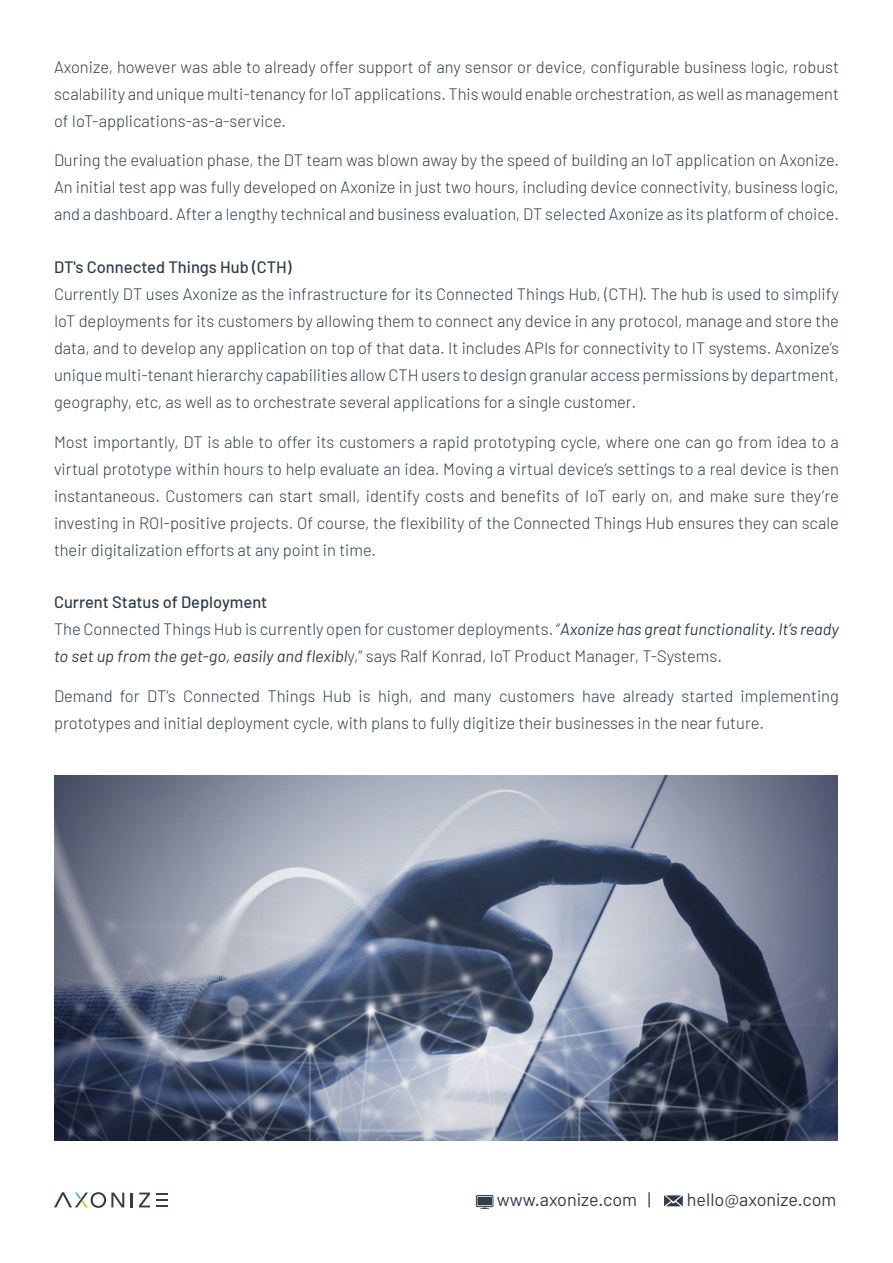
<style>
.page{position:relative;width:893px;height:1263px;background:#fff}
.page>*{position:absolute;margin:0;border:0;box-sizing:border-box;transform-origin:0 0}
.t1{font:18px "Barlow";color:#313e4b}
.t2{font:300 16.5px/27px "Barlow";color:#313e4b;text-align:justify}
.t3{font:500 16.5px "Barlow";color:#313e4b}
.s1{font-weight:400;font-style:italic}
</style>
<div class="page">
<img style="left:54px;top:776px;width:783px;height:364px">
<svg style="left:664px;top:1195px;width:19px;height:12px"></svg>
<svg style="left:480px;top:1207px;width:9px;height:2px"></svg>
<div style="left:477px;top:1197px;width:15px;height:8px;background:#313e4b"></div>
<div style="left:476px;top:1195px;width:17px;height:12px;border:1px solid #313e4b"></div>
<svg style="left:131px;top:1193px;width:2px;height:14px"></svg>
<svg style="left:139px;top:1192px;width:11px;height:15px"></svg>
<svg style="left:156px;top:1193px;width:11px;height:14px"></svg>
<svg style="left:54px;top:1192px;width:70px;height:16px"></svg>
<p class="t2" style="left:54px;top:52px;width:786px">Axonize, however was able to already offer support of any sensor or device, configurable business logic, robust scalabilityanduniquemulti-tenancyforIoTapplications.Thiswouldenableorchestration,aswellasmanagement of IoT-applications-as -a- service.</p>
<p class="t2" style="left:54px;top:146px;width:786px">During the evaluation phase, the DT team was blown away by the speed of building an IoT application on Axonize.<br>An initial test app was fully developed on Axonize in just two hours, including device connectivity, business logic, and a dashboard. After a lengthy technical and business evaluation, DT selected Axonize as its platform of choice.</p>
<p class="t3" style="left:54px;top:257px;width:239px">DTs' Connected Things Hub (CTH(</p>
<p class="t2" style="left:54px;top:279px;width:786px">Currently DT uses Axonize as the infrastructure for its Connected Things Hub (, CTH .) The hub is used to simplify IoT deployments for its customers by allowing them to connect any device in any protocol, manage and store the data, and to develop any application on top of that data It. includes APIs for connectivity to IT systems. Axonizes’ uniquemulti-tenanthierarchycapabilitiesallowCTHuserstodesigngranularaccesspermissionsbydepartment, geography, etc, as well as to orchestrate several applications for a single customer.</p>
<p class="t2" style="left:54px;top:427px;width:786px">Most importantly, DT is able to offer its customers a rapid prototyping cycle, where one can go from idea to a virtual prototype within hours to help evaluate an idea. Moving a virtual devices’ settings to a real device is then instantaneous. Customers can start small, identify costs and benefits of IoT early on, and make sure they r e’ investing in ROI-positive projects. Of course, the flexibility of the Connected Things Hub ensures they can scale their digitalization efforts at any point in time.</p>
<p class="t3" style="left:54px;top:592px;width:215px">Current Status of Deployment</p>
<p class="t2" style="left:54px;top:614px;width:786px">The Connected Things Hub is currently open for customer deployments “. <span class="s1">Axonize has great functionality It. s’ ready to set up from the get-go, easily and flexibl</span>y ” , says Ralf Konrad, IoT Product Manager -T, Systems.</p>
<p class="t2" style="left:54px;top:681px;width:786px">Demand for DTs’ Connected Things Hub is high, and many customers have already started implementing prototypes and initial deployment cycle, with plans to fully digitize their businesses in the near future.</p>
<p class="t1" style="left:497px;top:1189px;width:142px">www.axonize.com</p>
<p class="t1" style="left:648px;top:1189px;width:4px">|</p>
<p class="t1" style="left:687px;top:1189px;width:151px">hello@axonize.com</p>
</div>
